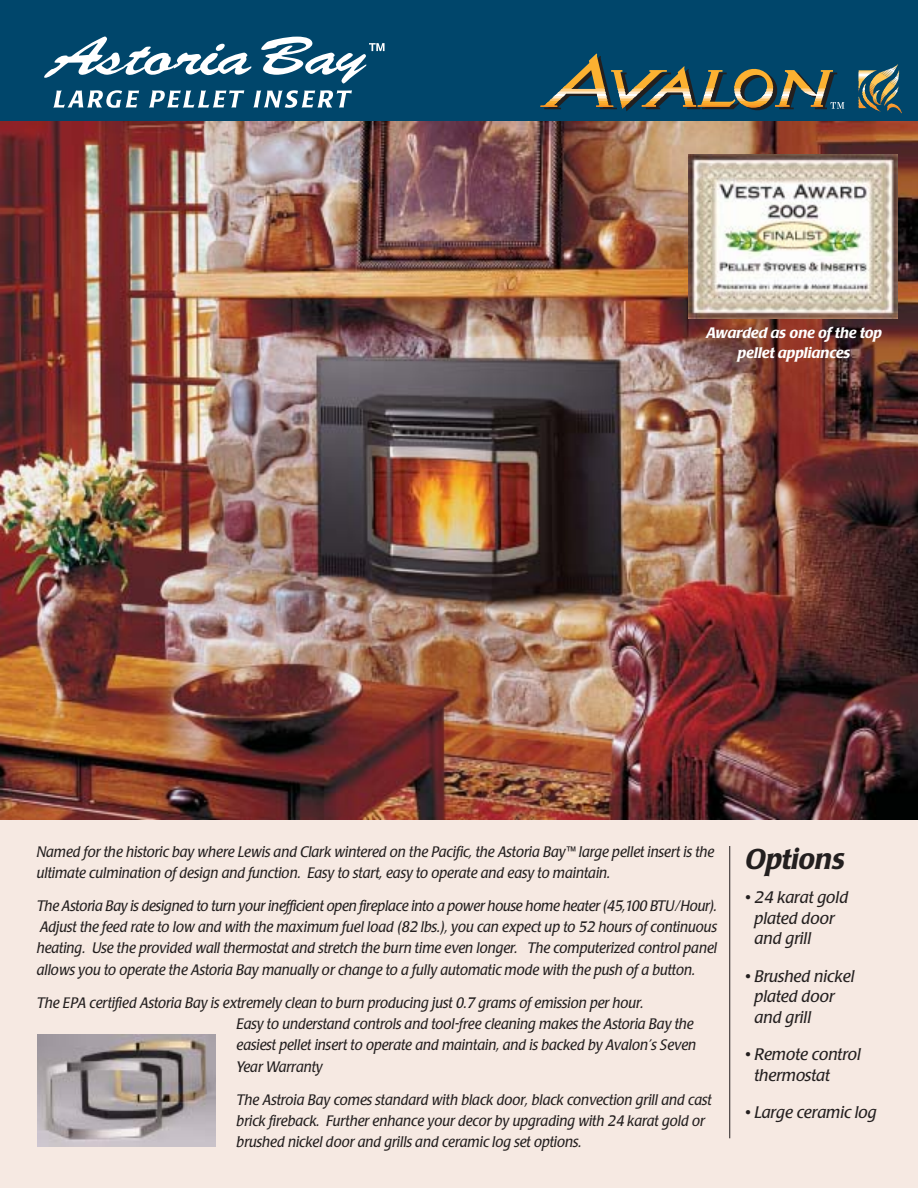
<style>
.page{position:relative;width:918px;height:1188px;background:#fff}
.page>*{position:absolute;margin:0;border:0;box-sizing:border-box;transform-origin:0 0}
.t1{font:italic 500 28.5px "Poppl Laudatio";color:#231f1f}
.t2{font:italic 16.5px "Poppl Laudatio";color:#231f1f}
.t3{font:italic 15px/21.3px "Poppl Laudatio";color:#231f1f;scale:.95 1}
.t4{font:italic 500 15px/19.5px "Poppl Laudatio";color:#fff;text-align:center}
.s1{color:#f6e9e2}
</style>
<div class="page">
<div style="left:0;top:807px;width:918px;height:381px;background:#f6e9e2"></div>
<div style="left:0;top:0;width:918px;height:124px;background:#00466b"></div>
<img style="left:0;top:122px;width:918px;height:698px">
<img style="left:689px;top:154px;width:208px;height:164px">
<svg style="left:859px;top:64px;width:41px;height:19px"></svg>
<hr style="left:859px;top:83px;width:43px;height:1px;background:#ffc657">
<hr style="left:859px;top:84px;width:43px;height:2px;background:#ffd381">
<hr style="left:859px;top:86px;width:43px;height:1px;background:#ffe0a7">
<hr style="left:859px;top:87px;width:43px;height:2px;background:#ffeed1">
<hr style="left:859px;top:89px;width:43px;height:1px;background:#fff">
<hr style="left:859px;top:90px;width:43px;height:1px;background:#ffeed1">
<hr style="left:859px;top:91px;width:43px;height:1px;background:#ffe0a7">
<hr style="left:859px;top:92px;width:43px;height:1px;background:#ffd381">
<hr style="left:859px;top:93px;width:43px;height:1px;background:#ffc657">
<hr style="left:859px;top:94px;width:43px;height:2px;background:#fec152">
<hr style="left:859px;top:96px;width:43px;height:1px;background:#fdbc4e">
<hr style="left:859px;top:97px;width:43px;height:2px;background:#fcb648">
<hr style="left:859px;top:99px;width:43px;height:1px;background:#fbaf43">
<hr style="left:859px;top:100px;width:43px;height:2px;background:#faaa3e">
<hr style="left:859px;top:102px;width:43px;height:1px;background:#faa63a">
<hr style="left:859px;top:103px;width:43px;height:2px;background:#f9a035">
<hr style="left:859px;top:105px;width:43px;height:1px;background:#f89b31">
<hr style="left:859px;top:107px;width:43px;height:1px;background:#f8962d">
<hr style="left:859px;top:108px;width:43px;height:1px;background:#f79028">
<hr style="left:859px;top:110px;width:43px;height:1px;background:#f68c24">
<hr style="left:859px;top:111px;width:43px;height:2px;background:#f68722">
<hr style="left:859px;top:113px;width:43px;height:1px;background:#f6821e">
<svg style="left:544px;top:72px;width:300px;height:39px"></svg>
<svg style="left:544px;top:53px;width:289px;height:33px"></svg>
<hr style="left:541px;top:86px;width:292px;height:2px;background:#fcb131">
<hr style="left:541px;top:88px;width:292px;height:2px;background:#fdc05e">
<hr style="left:541px;top:89px;width:292px;height:2px;background:#ffce84">
<hr style="left:541px;top:91px;width:292px;height:2px;background:#fda">
<hr style="left:541px;top:93px;width:292px;height:1px;background:#ffedd2">
<hr style="left:541px;top:94px;width:292px;height:2px;background:#fff">
<hr style="left:541px;top:96px;width:292px;height:2px;background:#ffe9c7">
<hr style="left:541px;top:98px;width:292px;height:2px;background:#ffd696">
<hr style="left:541px;top:99px;width:292px;height:2px;background:#fec368">
<hr style="left:541px;top:101px;width:292px;height:2px;background:#fcb131">
<hr style="left:541px;top:103px;width:292px;height:2px;background:#faa62a">
<hr style="left:541px;top:105px;width:292px;height:1px;background:#f89a25">
<hr style="left:541px;top:106px;width:292px;height:2px;background:#f78e22">
<hr style="left:541px;top:108px;width:292px;height:1px;background:#f6821e">
<svg style="left:53px;top:90px;width:86px;height:18px"></svg>
<svg style="left:149px;top:90px;width:95px;height:18px"></svg>
<svg style="left:253px;top:90px;width:99px;height:18px"></svg>
<svg style="left:44px;top:36px;width:341px;height:48px"></svg>
<hr style="left:729px;top:846px;width:1px;height:292px;background:#231f1f">
<img style="left:37px;top:1035px;width:179px;height:111px">
<p class="t4" style="left:706px;top:325px;width:177px">Awarded as one of the top pellet appliances</p>
<p class="t3" style="left:37px;top:842px;width:715px">Named for the historic bay where Lewis and Clark wintered on the Pacific, the Astoria Bay™ large pellet insert is the ultimate culmination of design and function. Easy to start, easy to operate and easy to maintain.</p>
<p class="t3" style="left:37px;top:897px;width:718px;text-align:justify">The Astoria Bay is designed to turn your inefficient open fireplace into a power house home heater (45,100 BTU/Hour).<br>Adjust the feed rate to low and with the maximum fuel load (82 lbs.), you can expect up to 52 hours of continuous heating. Use the provided wall thermostat and stretch the burn time even longer. The computerized control panel allows you to operate the Astoria Bay manually or change to a fully automatic mode with the push of a button.</p>
<p class="t3" style="left:237px;top:994px;width:485px;text-indent:-200px">The EPA certified Astoria Bay is extremely clean to burn producing just 0.7 grams of emission per hour.<br>Easy to understand controls and tool-free cleaning makes the Astoria Bay the easiest pellet insert to operate and maintain, and is backed by Avalon’s Seven Year Warranty</p>
<p class="t3" style="left:237px;top:1091px;width:501px">The Astroia Bay comes standard with black door, black convection grill and cast brick fireback. Further enhance your decor by upgrading with 24 karat gold or brushed nickel door and grills and ceramic log set options.</p>
<h1 class="t1" style="left:745px;top:848px;width:101px">Options</h1>
<p class="t2" style="left:745px;top:891px;width:105px">• 24 karat gold</p>
<p class="t2" style="left:745px;top:912px;width:91px"><span class="s1">•</span> plated door</p>
<p class="t2" style="left:745px;top:932px;width:67px"><span class="s1">•</span> and grill</p>
<p class="t2" style="left:745px;top:970px;width:111px">• Brushed nickel</p>
<p class="t2" style="left:745px;top:990px;width:91px"><span class="s1">•</span> plated door</p>
<p class="t2" style="left:745px;top:1011px;width:67px"><span class="s1">•</span> and grill</p>
<p class="t2" style="left:745px;top:1048px;width:117px">• Remote control</p>
<p class="t2" style="left:745px;top:1069px;width:86px"><span class="s1">•</span> thermostat</p>
<p class="t2" style="left:745px;top:1106px;width:133px">• Large ceramic log</p>
</div>
